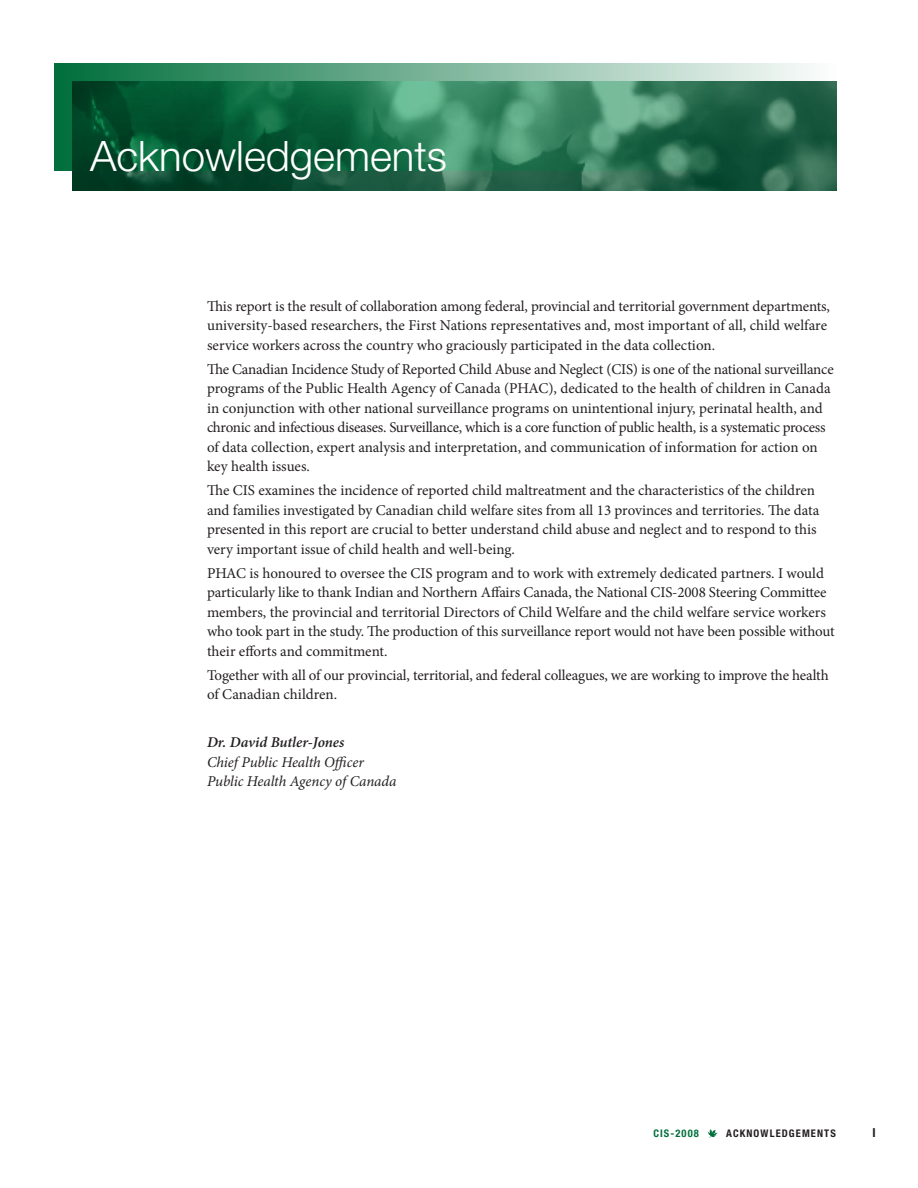
<style>
.page{position:relative;width:918px;height:1188px;background:#fff}
.page>*{position:absolute;margin:0;border:0;box-sizing:border-box;transform-origin:0 0}
.t1{font:300 42px "Helvetica Neue LT Std";color:#fff}
.t2{font:15px/19.5px "Minion Pro";letter-spacing:-.005em;color:#231f20}
.t3{font:italic 15px/19.5px "Minion Pro";letter-spacing:-.005em;color:#231f20}
.t4{font:italic 600 15px "Minion Pro";color:#231f20}
.t5{font:700 condensed 12.45px "Helvetica Neue LT Std";color:#231f20}
.t6{font:700 condensed 10.5px "Helvetica Neue LT Std";letter-spacing:.105em;color:#231f20}
.t7{font:700 condensed 10.5px "Helvetica Neue LT Std";letter-spacing:.105em;color:#006f3c}
</style>
<div class="page">
<svg style="left:707px;top:1129px;width:11px;height:9px"></svg>
<img style="left:72px;top:170px;width:765px;height:21px">
<svg style="left:54px;top:63px;width:783px;height:107px;background:#327b5a"></svg>
<h1 class="t1" style="left:90px;top:130px;width:359px">Acknowledgements</h1>
<p class="t2" style="left:207px;top:296px;width:625px">This report is the result of collaboration among federal, provincial and territorial government departments, university-based researchers, the First Nations representatives and, most important of all, child welfare service workers across the country who graciously participated in the data collection.</p>
<p class="t2" style="left:207px;top:359px;width:628px">The Canadian Incidence Study of Reported Child Abuse and Neglect (CIS) is one of the national surveillance programs of the Public Health Agency of Canada (PHAC), dedicated to the health of children in Canada in conjunction with other national surveillance programs on unintentional injury, perinatal health, and chronic and infectious diseases. Surveillance, which is a core function of public health, is a systematic process of data collection, expert analysis and interpretation, and communication of information for action on key health issues.</p>
<p class="t2" style="left:207px;top:481px;width:614px">The CIS examines the incidence of reported child maltreatment and the characteristics of the children and families investigated by Canadian child welfare sites from all 13 provinces and territories. The data presented in this report are crucial to better understand child abuse and neglect and to respond to this very important issue of child health and well-being.</p>
<p class="t2" style="left:207px;top:563px;width:629px">PHAC is honoured to oversee the CIS program and to work with extremely dedicated partners. I would particularly like to thank Indian and Northern Affairs Canada, the National CIS-2008 Steering Committee members, the provincial and territorial Directors of Child Welfare and the child welfare service workers who took part in the study. The production of this surveillance report would not have been possible without their efforts and commitment.</p>
<p class="t2" style="left:207px;top:665px;width:623px">Together with all of our provincial, territorial, and federal colleagues, we are working to improve the health of Canadian children.</p>
<p class="t4" style="left:207px;top:732px;width:139px">Dr. David Butler-Jones</p>
<p class="t3" style="left:207px;top:752px;width:191px">Chief Public Health Officer<br>Public Health Agency of Canada</p>
<p class="t7" style="left:653px;top:1127px;width:47px">CIS-2008</p>
<p class="t6" style="left:726px;top:1127px;width:111px">ACKNOWLEDGEMENTS</p>
<p class="t5" style="left:873px;top:1125px;width:5px">I</p>
</div>
